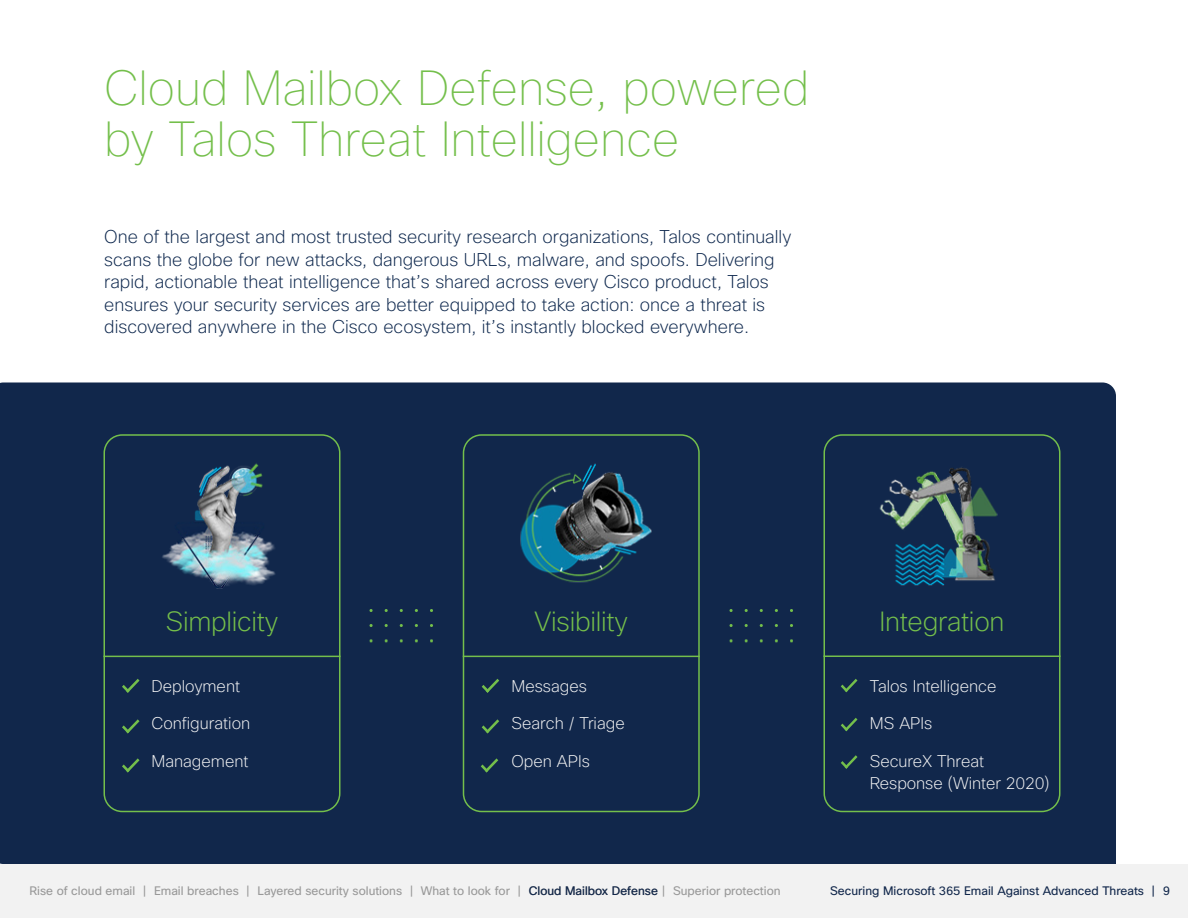
<style>
.page{position:relative;width:1188px;height:918px;background:#fff}
.page>*{position:absolute;margin:0;border:0;box-sizing:border-box;transform-origin:0 0}
.Title_Page_thin_32_3{font:100 48px/51px "Cisco Sans";color:#74bf4b}
.PullQuote_extralight{font:200 27px "Cisco Sans";letter-spacing:-.01em;color:#75bf4a}
.PullQuote_extralight-2{font:200 27px "Cisco Sans";letter-spacing:-.01em;color:#74bf4b}
.Body_extralight_12_1{font:200 18px/22.5px "Cisco Sans";color:#0d274d}
.Body_extralight_12_1-2{font:200 16.5px/22.5px "Cisco Sans";color:#f5f5f5}
.Nav_regular_8_12_oce{font:12px "Cisco Sans";color:#11274b}
.t1{font:12px "Cisco Sans";color:#999}
.s1{color:#999}
</style>
<div class="page">
<div style="left:0;top:383px;width:1116px;height:481px;background:#11274b"></div>
<img style="left:369px;top:578px;width:65px;height:14px">
<div style="left:369px;top:592px;width:65px;height:76px;background:#11274b"></div>
<img style="left:729px;top:578px;width:66px;height:14px">
<div style="left:729px;top:592px;width:66px;height:76px;background:#11274b"></div>
<svg style="left:122px;top:679px;width:18px;height:14px"></svg>
<svg style="left:122px;top:719px;width:18px;height:14px"></svg>
<svg style="left:122px;top:758px;width:18px;height:14px"></svg>
<img style="left:105px;top:439px;width:234px;height:174px">
<div style="left:104px;top:434px;width:236px;height:378px;border:2px solid #74bf4b;border-radius:18px"></div>
<hr style="left:104px;top:656px;width:236px;height:1px;background:#74bf4b">
<svg style="left:482px;top:679px;width:17px;height:14px"></svg>
<svg style="left:482px;top:719px;width:17px;height:14px"></svg>
<svg style="left:481px;top:758px;width:17px;height:14px"></svg>
<img style="left:473px;top:444px;width:216px;height:166px">
<div style="left:463px;top:434px;width:237px;height:378px;border:2px solid #74bf4b;border-radius:18px"></div>
<hr style="left:463px;top:656px;width:237px;height:1px;background:#74bf4b">
<svg style="left:841px;top:679px;width:16px;height:13px"></svg>
<svg style="left:841px;top:718px;width:16px;height:13px"></svg>
<svg style="left:841px;top:755px;width:16px;height:14px"></svg>
<img style="left:844px;top:452px;width:196px;height:154px">
<div style="left:824px;top:434px;width:236px;height:378px;border:2px solid #74bf4b;border-radius:18px"></div>
<hr style="left:824px;top:656px;width:236px;height:1px;background:#74bf4b">
<div style="left:0;top:864px;width:1188px;height:54px;background:#f2f2f2"></div>
<p class="Title_Page_thin_32_3" style="left:104px;top:65px;width:707px">Cloud Mailbox Defense, powered by Talos Threat Intelligence</p>
<p class="Body_extralight_12_1" style="left:104px;top:226px;width:689px">One of the largest and most trusted security research organizations, Talos continually scans the globe for new attacks, dangerous URLs, malware, and spoofs. Delivering rapid, actionable theat intelligence that’s shared across every Cisco product, Talos ensures your security services are better equipped to take action: once a threat is discovered anywhere in the Cisco ecosystem, it’s instantly blocked everywhere.</p>
<p class="PullQuote_extralight" style="left:166px;top:604px;width:114px">Simplicity</p>
<p class="Body_extralight_12_1-2" style="left:152px;top:675px;width:90px">Deployment</p>
<p class="Body_extralight_12_1-2" style="left:152px;top:713px;width:100px">Configuration</p>
<p class="Body_extralight_12_1-2" style="left:152px;top:750px;width:99px">Management</p>
<p class="PullQuote_extralight" style="left:535px;top:604px;width:95px">Visibility</p>
<p class="Body_extralight_12_1-2" style="left:512px;top:675px;width:77px">Messages</p>
<p class="Body_extralight_12_1-2" style="left:512px;top:713px;width:115px">Search / Triage</p>
<p class="Body_extralight_12_1-2" style="left:512px;top:750px;width:80px">Open APIs</p>
<p class="PullQuote_extralight-2" style="left:880px;top:604px;width:126px">Integration</p>
<p class="Body_extralight_12_1-2" style="left:870px;top:675px;width:128px">Talos Intelligence</p>
<p class="Body_extralight_12_1-2" style="left:870px;top:713px;width:64px">MS APIs</p>
<p class="Body_extralight_12_1-2" style="left:870px;top:750px;width:181px">SecureX Threat<br>Response (Winter 2020)</p>
<p class="t1" style="left:29px;top:883px;width:494px">Rise of cloud email | Email breaches | Layered security solutions | What to look for |</p>
<p class="Nav_regular_8_12_oce" style="left:529px;top:883px;width:253px">Cloud Mailbox Defense <span class="s1">| Superior protection</span></p>
<p class="Nav_regular_8_12_oce" style="left:830px;top:883px;width:341px">Securing Microsoft 365 Email Against Advanced Threats | 9</p>
</div>
